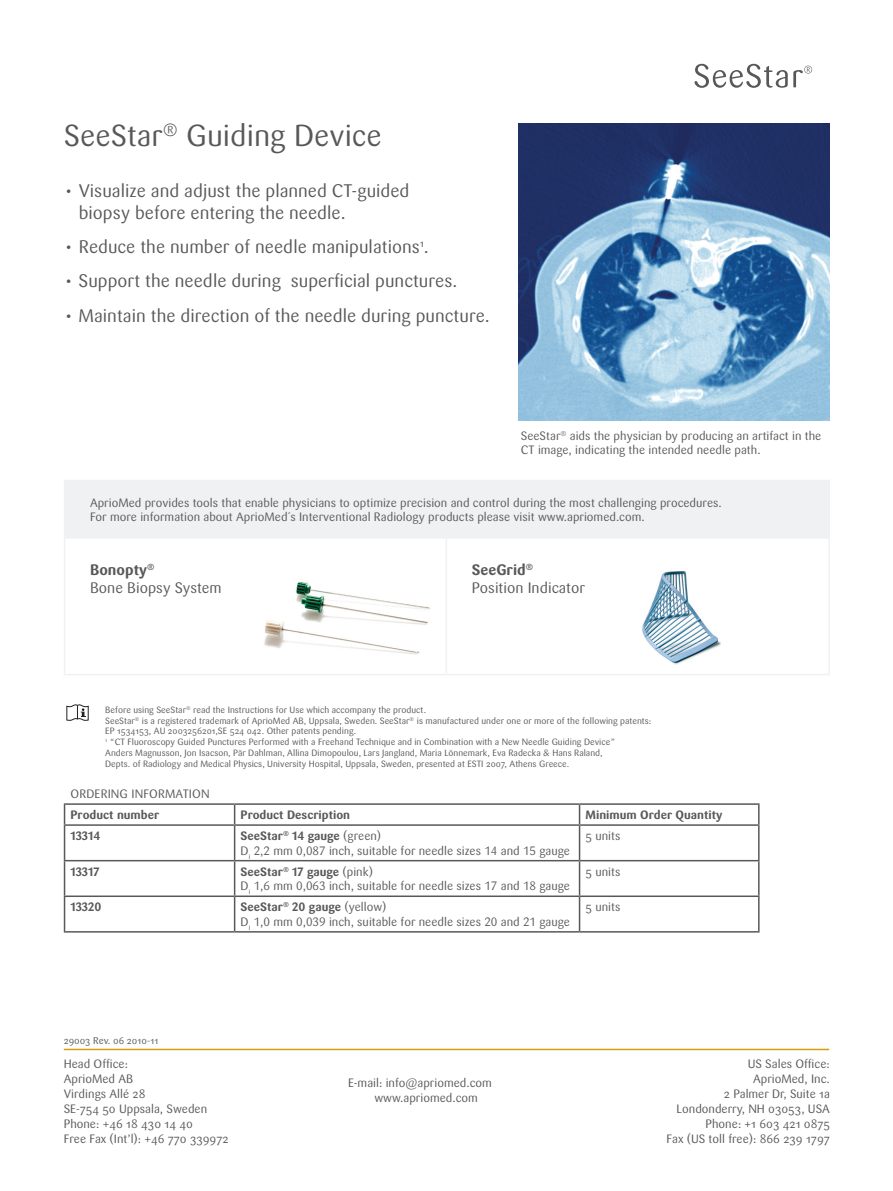
<style>
.page{position:relative;width:893px;height:1191px;background:#fff}
.page>*{position:absolute;margin:0;border:0;box-sizing:border-box;transform-origin:0 0}
.Underrubrik_2{font:30px "Sari";color:#57585a}
.piltext{font:18px/21.6px "Sari";color:#57585a}
.bildtexter{font:15px "Sari";color:#57585a}
.Produkt_grå{font:700 15px "Sari";color:#57585a}
.bildtexter-2{font:12px/14.4px "Sari";color:#57585a}
.t1{font:700 12px "Sari";color:#57585a}
.t2{font:700 12px "Sari OT";color:#57585a}
.t3{font:9.75px "Sari";color:#57585a}
.Paragraph_Style_10{font:9px/10.8px "Sari";color:#57585a}
.s1{font-family:"Sari OT";font-weight:700}
.s2{font-family:"Sari Regular Caps"}
</style>
<div class="page">
<img style="left:519px;top:123px;width:310px;height:297px">
<svg style="left:694px;top:64px;width:118px;height:24px"></svg>
<hr style="left:64px;top:1048px;width:765px;height:2px;background:#d49f0c">
<hr style="left:64px;top:803px;width:171px;height:2px;background:#57585a">
<svg style="left:64px;top:805px;width:1px;height:19px"></svg>
<hr style="left:235px;top:803px;width:345px;height:2px;background:#57585a">
<svg style="left:234px;top:805px;width:1px;height:19px"></svg>
<hr style="left:580px;top:803px;width:180px;height:2px;background:#57585a">
<svg style="left:579px;top:805px;width:1px;height:19px"></svg>
<svg style="left:758px;top:805px;width:2px;height:19px"></svg>
<hr style="left:64px;top:824px;width:171px;height:2px;background:#57585a">
<hr style="left:64px;top:826px;width:1px;height:34px;background:#57585a">
<hr style="left:235px;top:824px;width:345px;height:2px;background:#57585a">
<hr style="left:234px;top:826px;width:1px;height:34px;background:#57585a">
<hr style="left:580px;top:824px;width:180px;height:2px;background:#57585a">
<hr style="left:579px;top:826px;width:1px;height:34px;background:#57585a">
<hr style="left:758px;top:826px;width:2px;height:34px;background:#57585a">
<hr style="left:64px;top:860px;width:171px;height:1px;background:#57585a">
<hr style="left:64px;top:861px;width:1px;height:34px;background:#57585a">
<hr style="left:235px;top:860px;width:345px;height:1px;background:#57585a">
<hr style="left:234px;top:861px;width:1px;height:34px;background:#57585a">
<hr style="left:580px;top:860px;width:180px;height:1px;background:#57585a">
<hr style="left:579px;top:861px;width:1px;height:34px;background:#57585a">
<hr style="left:758px;top:861px;width:2px;height:34px;background:#57585a">
<hr style="left:64px;top:895px;width:171px;height:2px;background:#57585a">
<hr style="left:64px;top:897px;width:1px;height:34px;background:#57585a">
<hr style="left:235px;top:895px;width:345px;height:2px;background:#57585a">
<hr style="left:234px;top:897px;width:1px;height:34px;background:#57585a">
<hr style="left:580px;top:895px;width:180px;height:2px;background:#57585a">
<hr style="left:579px;top:897px;width:1px;height:34px;background:#57585a">
<hr style="left:758px;top:897px;width:2px;height:34px;background:#57585a">
<hr style="left:64px;top:931px;width:171px;height:1px;background:#57585a">
<hr style="left:235px;top:931px;width:345px;height:1px;background:#57585a">
<hr style="left:580px;top:931px;width:180px;height:1px;background:#57585a">
<img style="left:264px;top:581px;width:166px;height:74px">
<div style="left:65px;top:480px;width:764px;height:58px;background:#f0f1f2"></div>
<hr style="left:64px;top:480px;width:382px;height:1px;background:#f0f1f2">
<hr style="left:64px;top:481px;width:1px;height:56px;background:#f0f1f2">
<hr style="left:446px;top:480px;width:384px;height:1px;background:#f0f1f2">
<hr style="left:828px;top:481px;width:2px;height:56px;background:#f0f1f2">
<hr style="left:64px;top:537px;width:382px;height:1px;background:#f0f1f2">
<hr style="left:64px;top:538px;width:1px;height:136px;background:#f0f1f2">
<hr style="left:446px;top:537px;width:384px;height:1px;background:#f0f1f2">
<hr style="left:446px;top:538px;width:1px;height:136px;background:#f0f1f2">
<hr style="left:828px;top:538px;width:2px;height:136px;background:#f0f1f2">
<hr style="left:64px;top:674px;width:382px;height:1px;background:#f0f1f2">
<hr style="left:446px;top:674px;width:384px;height:1px;background:#f0f1f2">
<img style="left:642px;top:571px;width:78px;height:94px">
<svg style="left:66px;top:704px;width:23px;height:17px"></svg>
<p class="Underrubrik_2" style="left:64px;top:118px;width:319px">SeeStar<sup>®</sup> Guiding Device</p>
<p class="piltext" style="left:79px;top:180px;width:332px;text-indent:-15px">• Visualize and adjust the planned CT-guided biopsy before entering the needle.</p>
<p class="piltext" style="left:64px;top:236px;width:367px">• Reduce the number of needle manipulations<sup>1</sup>.</p>
<p class="piltext" style="left:64px;top:270px;width:395px">• Support the needle during superficial punctures.</p>
<p class="piltext" style="left:64px;top:305px;width:427px">• Maintain the direction of the needle during puncture.</p>
<p class="bildtexter-2" style="left:521px;top:429px;width:302px">SeeStar<sup>®</sup> aids the physician by producing an artifact in the<br>CT image, indicating the intended needle path.</p>
<p class="bildtexter-2" style="left:90px;top:495px;width:633px">AprioMed provides tools that enable physicians to optimize precision and control during the most challenging procedures.<br>For more information about AprioMed´s Interventional Radiology products please visit www.apriomed.com.</p>
<p class="Produkt_grå" style="left:90px;top:561px;width:66px">Bonopty<sup>®</sup></p>
<p class="bildtexter" style="left:90px;top:579px;width:133px">Bone Biopsy System</p>
<p class="Produkt_grå" style="left:472px;top:561px;width:63px">SeeGrid<sup>®</sup></p>
<p class="bildtexter" style="left:472px;top:579px;width:115px">Position Indicator</p>
<p class="Paragraph_Style_10" style="left:105px;top:704px;width:322px">Before using SeeStar<sup>®</sup> read the Instructions for Use which accompany the product.</p>
<p class="Paragraph_Style_10" style="left:105px;top:715px;width:548px">SeeStar<sup>®</sup> is a registered trademark of AprioMed AB, Uppsala, Sweden. SeeStar<sup>®</sup> is manufactured under one or more of the following patents:</p>
<p class="Paragraph_Style_10" style="left:105px;top:726px;width:512px">EP 1534153, AU 2003256201,SE 524 042. Other patents pending.<br><sup>1</sup> “CT Fluoroscopy Guided Punctures Performed with a Freehand Technique and in Combination with a New Needle Guiding Device”</p>
<p class="Paragraph_Style_10" style="left:105px;top:747px;width:499px">Anders Magnusson, Jon Isacson, Pär Dahlman, Allina Dimopoulou, Lars Jangland, Maria Lönnemark, Eva Radecka &amp; Hans Raland,</p>
<p class="Paragraph_Style_10" style="left:105px;top:758px;width:465px">Depts. of Radiology and Medical Physics, University Hospital, Uppsala, Sweden, presented at ESTI 2007, Athens Greece.</p>
<p class="bildtexter-2" style="left:71px;top:787px;width:141px">ORDERING INFORMATION</p>
<p class="t1" style="left:71px;top:807px;width:90px">Product number</p>
<p class="t1" style="left:241px;top:807px;width:111px">Product Description</p>
<p class="t1" style="left:586px;top:807px;width:138px">Minimum Order Quantity</p>
<p class="t2" style="left:71px;top:828px;width:31px">13314</p>
<p class="bildtexter-2" style="left:241px;top:829px;width:331px"><span class="s1">SeeStar</span><sup>®</sup> <span class="s1">14 gauge</span> (green)<br><span class="s2">D</span><sub>i</sub> <span class="s2">2,2</span> mm <span class="s2">0,087</span> inch, suitable for needle sizes <span class="s2">14</span> and <span class="s2">15</span> gauge</p>
<p class="bildtexter-2" style="left:586px;top:828px;width:36px">5 units</p>
<p class="t2" style="left:71px;top:864px;width:31px">13317</p>
<p class="bildtexter-2" style="left:241px;top:864px;width:331px"><span class="s1">SeeStar</span><sup>®</sup> <span class="s1">17 gauge</span> (pink)<br><span class="s2">D</span><sub>i</sub> <span class="s2">1,6</span> mm <span class="s2">0,063</span> inch, suitable for needle sizes <span class="s2">17</span> and <span class="s2">18</span> gauge</p>
<p class="bildtexter-2" style="left:586px;top:864px;width:36px">5 units</p>
<p class="t2" style="left:71px;top:899px;width:32px">13320</p>
<p class="bildtexter-2" style="left:241px;top:900px;width:331px"><span class="s1">SeeStar</span><sup>®</sup> <span class="s1">20 gauge</span> (yellow)<br><span class="s2">D</span><sub>i</sub> <span class="s2">1,0</span> mm <span class="s2">0,039</span> inch, suitable for needle sizes <span class="s2">20</span> and <span class="s2">21</span> gauge</p>
<p class="bildtexter-2" style="left:586px;top:900px;width:36px">5 units</p>
<p class="t3" style="left:64px;top:1035px;width:96px">29003 Rev. 06 2010-11</p>
<p class="bildtexter-2" style="left:64px;top:1056px;width:66px">Head Office:</p>
<p class="bildtexter-2" style="left:64px;top:1071px;width:71px">AprioMed AB</p>
<p class="bildtexter-2" style="left:64px;top:1086px;width:83px">Virdings Allé 28</p>
<p class="bildtexter-2" style="left:64px;top:1101px;width:145px">SE-754 50 Uppsala, Sweden</p>
<p class="bildtexter-2" style="left:64px;top:1116px;width:131px">Phone: +46 18 430 14 40</p>
<p class="bildtexter-2" style="left:64px;top:1131px;width:166px">Free Fax (Int’l): +46 770 339972</p>
<p class="bildtexter-2" style="left:348px;top:1075px;width:145px">E-mail: info@apriomed.com</p>
<p class="bildtexter-2" style="left:374px;top:1090px;width:105px">www.apriomed.com</p>
<p class="bildtexter-2" style="left:748px;top:1056px;width:84px">US Sales Office:</p>
<p class="bildtexter-2" style="left:753px;top:1071px;width:78px">AprioMed, Inc.</p>
<p class="bildtexter-2" style="left:724px;top:1086px;width:108px">2 Palmer Dr, Suite 1a</p>
<p class="bildtexter-2" style="left:676px;top:1101px;width:155px">Londonderry, NH 03053, USA</p>
<p class="bildtexter-2" style="left:705px;top:1116px;width:126px">Phone: +1 603 421 0875</p>
<p class="bildtexter-2" style="left:666px;top:1131px;width:165px">Fax (US toll free): 866 239 1797</p>
</div>
